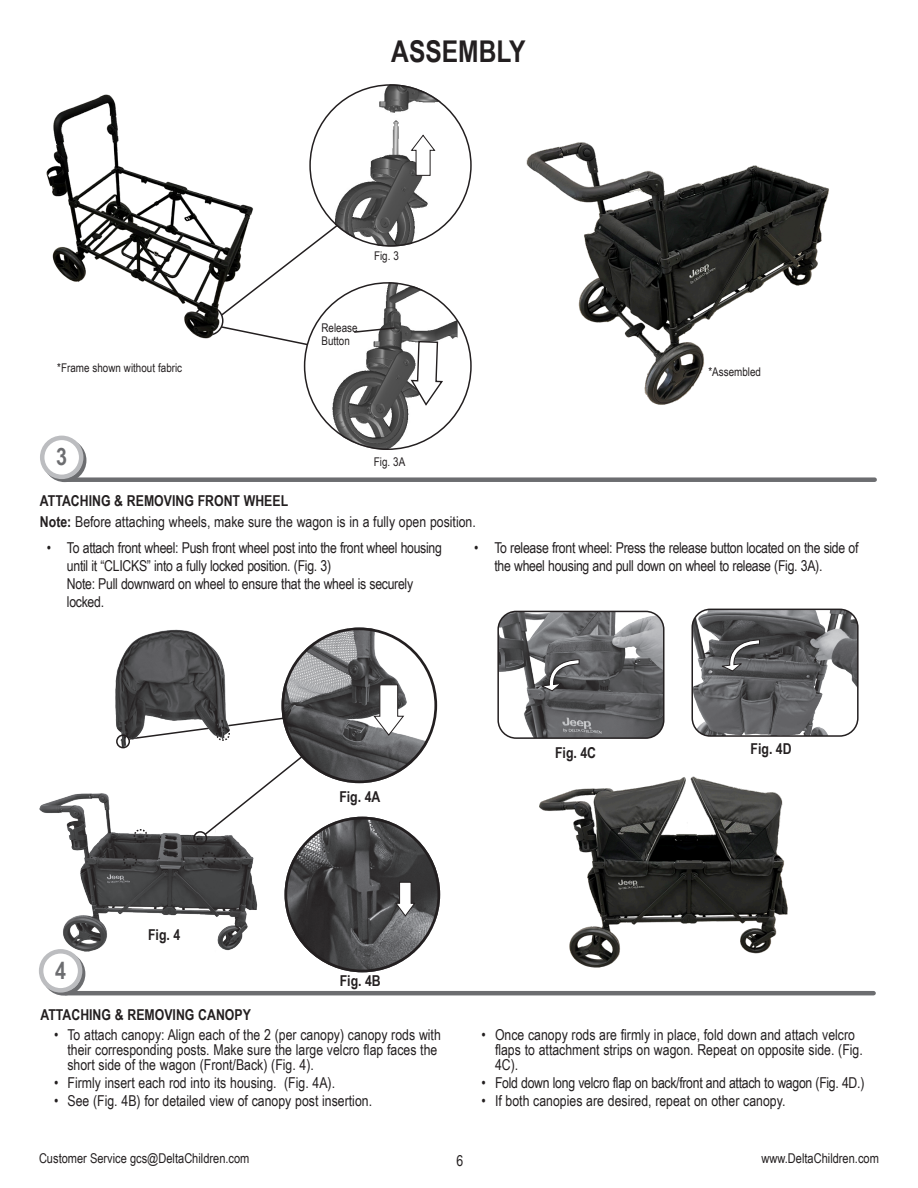
<style>
.page{position:relative;width:918px;height:1188px;background:#fff}
.page>*{position:absolute;margin:0;border:0;box-sizing:border-box;transform-origin:0 0}
.Headers{font:700 30px "Arial Narrow";color:#231f20}
.t1{font:700 24px "Arial Narrow";color:#6c6d70}
.Bullets{font:15px/15px "Arial Narrow";color:#231f20}
.Bullets-2{font:15px/18px "Arial Narrow";letter-spacing:-.02em;color:#231f20}
.Bullets-3{font:700 15px "Arial Narrow";color:#231f20}
.t2{font:13.5px "Arial Narrow";color:#231f20}
.Bullets-4{font:12px "Arial Narrow";color:#231f20}
.s1{font-weight:700}
</style>
<div class="page">
<img style="left:526px;top:142px;width:303px;height:263px">
<img style="left:39px;top:793px;width:219px;height:167px">
<img style="left:539px;top:776px;width:249px;height:192px">
<img style="left:500px;top:611px;width:164px;height:127px">
<div style="left:497px;top:611px;width:167px;height:128px;border:2px solid #231f20;border-radius:18px"></div>
<img style="left:694px;top:609px;width:162px;height:125px">
<div style="left:691px;top:609px;width:168px;height:128px;border:2px solid #231f20;border-radius:18px"></div>
<img style="left:282px;top:628px;width:155px;height:155px;border-radius:78px">
<img style="left:285px;top:817px;width:155px;height:155px;border-radius:78px">
<svg style="left:373px;top:684px;width:32px;height:52px"></svg>
<div style="left:193px;top:831px;width:14px;height:14px;border:2px solid #231f20;border-radius:50%"></div>
<svg style="left:256px;top:185px;width:62px;height:105px"></svg>
<svg style="left:310px;top:85px;width:161px;height:161px"></svg>
<img style="left:318px;top:84px;width:145px;height:160px">
<svg style="left:410px;top:134px;width:26px;height:42px"></svg>
<img style="left:318px;top:282px;width:140px;height:168px">
<svg style="left:410px;top:340px;width:34px;height:67px"></svg>
<svg style="left:256px;top:325px;width:141px;height:38px"></svg>
<hr style="left:66px;top:991px;width:808px;height:4px;background:#6c6d70">
<svg style="left:44px;top:954px;width:39px;height:39px"></svg>
<div style="left:42px;top:952px;width:43px;height:44px;border:4px solid #6c6d70;border-radius:50%"></div>
<div style="left:41px;top:951px;width:39px;height:39px;background:#fff;border-radius:50%"></div>
<div style="left:39px;top:949px;width:43px;height:44px;border:4px solid #bcbdc0;border-radius:50%"></div>
<div style="left:67px;top:477px;width:808px;height:5px;background:#6c6d70"></div>
<svg style="left:45px;top:441px;width:39px;height:39px"></svg>
<div style="left:43px;top:439px;width:43px;height:43px;border:4px solid #6c6d70;border-radius:50%"></div>
<div style="left:42px;top:438px;width:39px;height:39px;background:#fff;border-radius:50%"></div>
<div style="left:40px;top:436px;width:43px;height:43px;border:4px solid #bcbdc0;border-radius:50%"></div>
<img style="left:46px;top:94px;width:210px;height:245px">
<svg style="left:395px;top:882px;width:21px;height:35px"></svg>
<svg style="left:122px;top:852px;width:16px;height:16px"></svg>
<svg style="left:201px;top:851px;width:16px;height:16px"></svg>
<img style="left:115px;top:629px;width:111px;height:120px">
<div style="left:116px;top:734px;width:14px;height:14px;border:2px solid #231f20;border-radius:50%"></div>
<svg style="left:541px;top:659px;width:39px;height:33px"></svg>
<svg style="left:721px;top:639px;width:39px;height:33px"></svg>
<svg style="left:127px;top:707px;width:236px;height:137px"></svg>
<p class="Headers" style="left:391px;top:29px;width:136px">ASSEMBLY</p>
<p class="Bullets-4" style="left:374px;top:247px;width:26px">Fig. 3</p>
<p class="Bullets-4" style="left:321px;top:318px;width:38px">Release</p>
<p class="Bullets-4" style="left:321px;top:332px;width:30px">Button</p>
<p class="Bullets-4" style="left:57px;top:359px;width:126px">*Frame shown without fabric</p>
<p class="Bullets-4" style="left:708px;top:363px;width:54px">*Assembled</p>
<p class="t1" style="left:56px;top:439px;width:12px">3</p>
<p class="Bullets-4" style="left:374px;top:453px;width:33px">Fig. 3A</p>
<p class="Bullets-3" style="left:40px;top:489px;width:250px">ATTACHING &amp; REMOVING FRONT WHEEL</p>
<p class="Bullets" style="left:40px;top:513px;width:437px"><span class="s1">Note:</span> Before attaching wheels, make sure the wagon is in a fully open position.</p>
<p class="Bullets-2" style="left:67px;top:538px;width:377px;text-indent:-20px">• To attach front wheel: Push front wheel post into the front wheel housing until it “CLICKS” into a fully locked position. (Fig. 3)<br>Note: Pull downward on wheel to ensure that the wheel is securely locked.</p>
<p class="Bullets-2" style="left:494px;top:538px;width:366px;text-indent:-20px">• To release front wheel: Press the release button located on the side of the wheel housing and pull down on wheel to release (Fig. 3A).</p>
<p class="Bullets-3" style="left:339px;top:785px;width:43px">Fig. 4A</p>
<p class="Bullets-3" style="left:555px;top:741px;width:43px">Fig. 4C</p>
<p class="Bullets-3" style="left:751px;top:737px;width:43px">Fig. 4D</p>
<p class="t1" style="left:55px;top:952px;width:12px">4</p>
<p class="Bullets-3" style="left:148px;top:923px;width:34px">Fig. 4</p>
<p class="Bullets-3" style="left:40px;top:1004px;width:212px">ATTACHING &amp; REMOVING CANOPY</p>
<p class="Bullets-3" style="left:340px;top:970px;width:43px">Fig. 4B</p>
<p class="Bullets" style="left:68px;top:1026px;width:375px;text-indent:-14px">• To attach canopy: Align each of the 2 (per canopy) canopy rods with their corresponding posts. Make sure the large velcro flap faces the short side of the wagon (Front/Back) (Fig. 4).</p>
<p class="Bullets" style="left:54px;top:1074px;width:283px">• Firmly insert each rod into its housing. (Fig. 4A).</p>
<p class="Bullets" style="left:54px;top:1092px;width:320px">• See (Fig. 4B) for detailed view of canopy post insertion.</p>
<p class="Bullets" style="left:495px;top:1026px;width:369px;text-indent:-14px">• Once canopy rods are firmly in place, fold down and attach velcro flaps to attachment strips on wagon. Repeat on opposite side. (Fig.<br>4C).</p>
<p class="Bullets-2" style="left:482px;top:1073px;width:384px">• Fold down long velcro flap on back/front and attach to wagon (Fig. 4D.)</p>
<p class="Bullets" style="left:482px;top:1092px;width:305px">• If both canopies are desired, repeat on other canopy.</p>
<p class="t2" style="left:39px;top:1149px;width:212px">Customer Service gcs@DeltaChildren.com</p>
<p class="Bullets" style="left:456px;top:1152px;width:8px">6</p>
<p class="t2" style="left:761px;top:1149px;width:119px">www.DeltaChildren.com</p>
</div>
